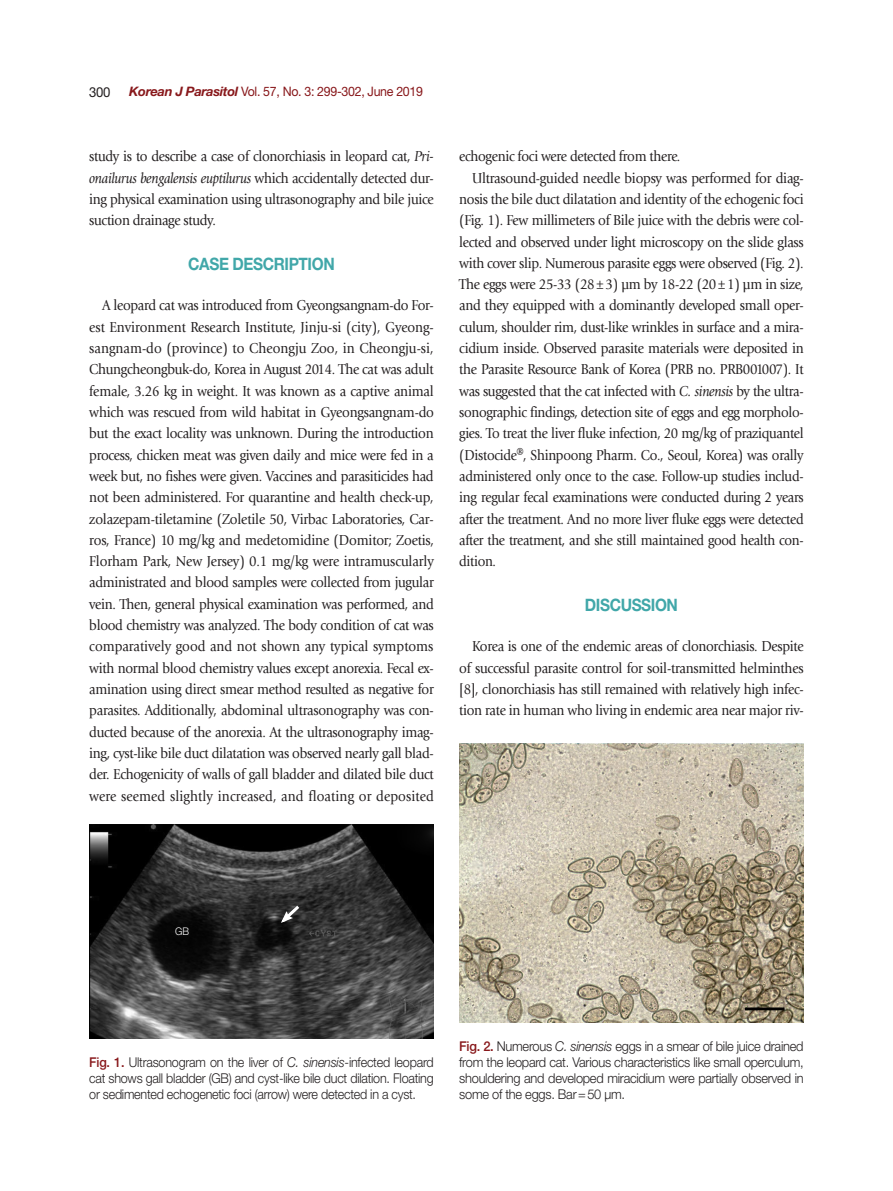
<style>
.page{position:relative;width:893px;height:1191px;background:#fff}
.page>*{position:absolute;margin:0;border:0;box-sizing:border-box;transform-origin:0 0}
.본문_대제목{font:700 17.1px "Helvetica Neue LT Std";letter-spacing:-.025em;color:#41a7a9;scale:.9 1}
.본문{font:15px/21.3px "Giovanni Std";letter-spacing:-.025em;color:#231f20;text-align:justify;scale:.9 1}
.하시라{font:13.8px "Helvetica Neue LT Std";color:#231f20;scale:.95 1}
.표_제목__그림_설명{font:300 13.5px/16.2px "Helvetica Neue LT Std";letter-spacing:-.02em;color:#231f20;text-align:justify;scale:.95 1}
.표_제목__그림_설명-2{font:300 13.5px/16.2px "Helvetica Neue LT Std";letter-spacing:-.02em;color:#231f20;text-align:justify;scale:.93 1}
.하시라-2{font:13.05px "Helvetica Neue LT Std";letter-spacing:-.025em;color:#88181b;scale:.95 1}
.표_제목__그림_설명-3{font:300 10.5px "Helvetica Neue LT Std";color:#fff;scale:.95 1}
.s1{font-weight:700;font-style:italic}
.s2{font-style:italic}
.s3{font-family:"Minion Pro"}
.s4{font-weight:500;color:#88181b}
</style>
<div class="page">
<img style="left:89px;top:824px;width:345px;height:214px">
<img style="left:459px;top:744px;width:345px;height:278px">
<svg style="left:280px;top:902px;width:22px;height:21px"></svg>
<p class="하시라" style="left:89px;top:83px;width:24px">300</p>
<p class="하시라-2" style="left:129px;top:84px;width:311px"><span class="s1">Korean J Parasitol</span> Vol. 57, No. 3: 299-302, June 2019</p>
<p class="본문" style="left:89px;top:146px;width:384px">study is to describe a case of clonorchiasis in leopard cat, <span class="s2">Pri&shy;onailurus bengalensis euptilurus</span> which accidentally detected dur&shy;ing physical examination using ultrasonography and bile juice suction drainage study.</p>
<p class="본문_대제목" style="left:188px;top:253px;width:164px">CASE DESCRIPTION</p>
<p class="본문" style="left:89px;top:295px;width:384px;text-indent:13px">A leopard cat was introduced from Gyeongsangnam-do For&shy;est Environment Research Institute, Jinju-si (city), Gyeong&shy;sangnam-do (province) to Cheongju Zoo, in Cheongju-si, Chungcheongbuk-do, Korea in August 2014. The cat was adult female, 3.26 kg in weight. It was known as a captive animal which was rescued from wild habitat in Gyeongsangnam-do but the exact locality was unknown. During the introduction process, chicken meat was given daily and mice were fed in a week but, no fishes were given. Vaccines and parasiticides had not been administered. For quarantine and health check-up, zolazepam-tiletamine (Zoletile 50, Virbac Laboratories, Car&shy;ros, France) 10 mg/kg and medetomidine (Domitor; Zoetis, Florham Park, New Jersey) 0.1 mg/kg were intramuscularly administrated and blood samples were collected from jugular vein. Then, general physical examination was performed, and blood chemistry was analyzed. The body condition of cat was comparatively good and not shown any typical symptoms with normal blood chemistry values except anorexia. Fecal ex&shy;amination using direct smear method resulted as negative for parasites. Additionally, abdominal ultrasonography was con&shy;ducted because of the anorexia. At the ultrasonography imag&shy;ing, cyst-like bile duct dilatation was observed nearly gall blad&shy;der. Echogenicity of walls of gall bladder and dilated bile duct were seemed slightly increased, and floating or deposited</p>
<p class="본문" style="left:459px;top:146px;width:247px">echogenic foci were detected from there.</p>
<p class="본문" style="left:459px;top:167px;width:384px;text-indent:13px">Ultrasound-guided needle biopsy was performed for diag&shy;nosis the bile duct dilatation and identity of the echogenic foci (Fig. 1). Few millimeters of Bile juice with the debris were col&shy;lected and observed under light microscopy on the slide glass with cover slip. Numerous parasite eggs were observed (Fig. 2).<br>The eggs were 25-33 (28<span class="s3">±</span>3) μm by 18-22 (20<span class="s3">±</span>1) μm in size, and they equipped with a dominantly developed small oper&shy;culum, shoulder rim, dust-like wrinkles in surface and a mira&shy;cidium inside. Observed parasite materials were deposited in the Parasite Resource Bank of Korea (PRB no. PRB001007). It was suggested that the cat infected with <span class="s2">C. sinensis</span> by the ultra&shy;sonographic findings, detection site of eggs and egg morpholo&shy;gies. To treat the liver fluke infection, 20 mg/kg of praziquantel (Distocide®, Shinpoong Pharm. Co., Seoul, Korea) was orally administered only once to the case. Follow-up studies includ&shy;ing regular fecal examinations were conducted during 2 years after the treatment. And no more liver fluke eggs were detected after the treatment, and she still maintained good health con&shy;dition.</p>
<p class="본문_대제목" style="left:585px;top:594px;width:105px">DISCUSSION</p>
<p class="본문" style="left:459px;top:636px;width:384px;text-indent:13px">Korea is one of the endemic areas of clonorchiasis. Despite of successful parasite control for soil-transmitted helminthes [8], clonorchiasis has still remained with relatively high infec&shy;tion rate in human who living in endemic area near major riv-</p>
<p class="표_제목__그림_설명-3" style="left:175px;top:924px;width:16px">GB</p>
<p class="표_제목__그림_설명-2" style="left:89px;top:1053px;width:372px"><span class="s4">Fig. 1.</span> Ultrasonogram on the liver of <span class="s2">C. sinensis</span>-infected leopard cat shows gall bladder (GB) and cyst-like bile duct dilation. Floating or sedimented echogenetic foci (arrow) were detected in a cyst.</p>
<p class="표_제목__그림_설명" style="left:459px;top:1037px;width:364px"><span class="s4">Fig. 2.</span> Numerous <span class="s2">C. sinensis</span> eggs in a smear of bile juice drained from the leopard cat. Various characteristics like small operculum, shouldering and developed miracidium were partially observed in some of the eggs. Bar=50 μm.</p>
</div>
